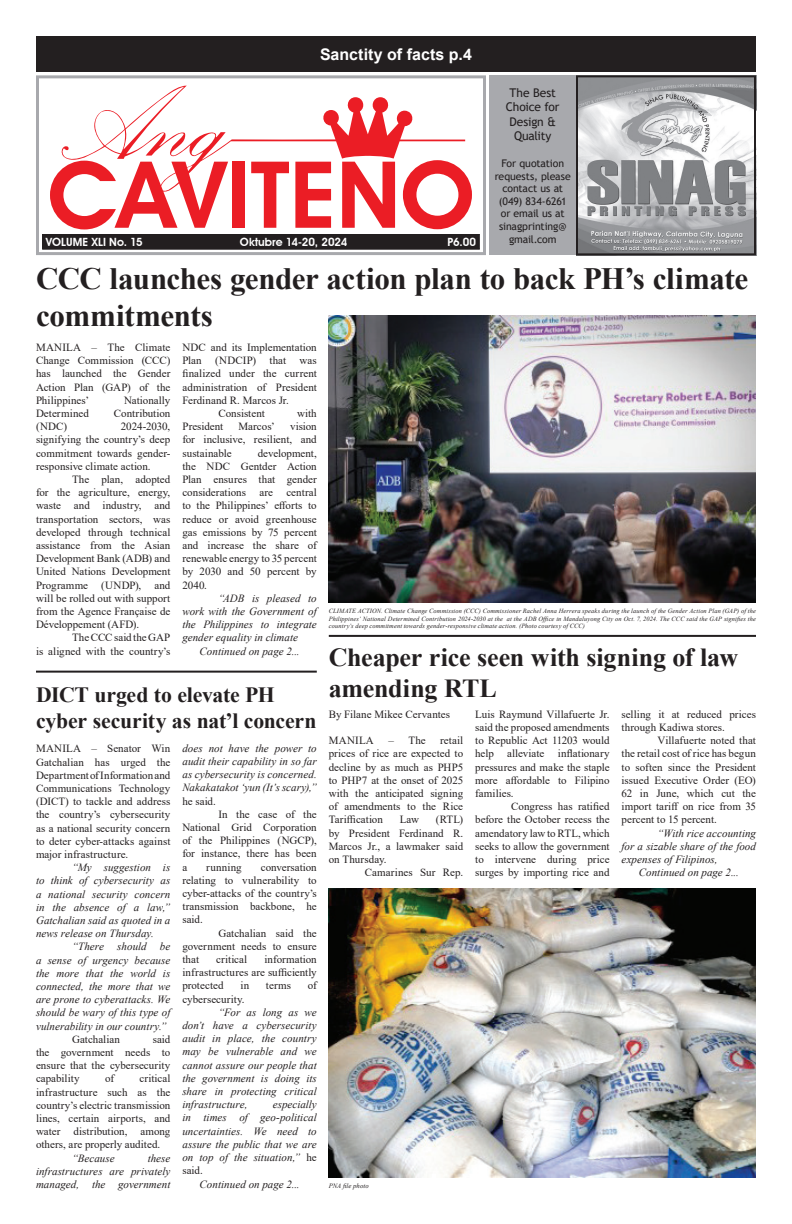
<style>
.page{position:relative;width:792px;height:1224px;background:#fff}
.page>*{position:absolute;margin:0;border:0;box-sizing:border-box;transform-origin:0 0}
.t1{font:700 31px/37.2px "Times New Roman";letter-spacing:-.015em;color:#231f20}
.t2{font:700 26px/31.2px "Times New Roman";letter-spacing:-.01em;color:#231f20}
.t3{font:700 21.7px/26.1px "Times New Roman";letter-spacing:-.01em;color:#231f20}
.t4{font:700 16px "Arial";letter-spacing:.005em;color:#fff}
.t5{font:12px/14.4px "Trebuchet MS";letter-spacing:-.015em;color:#231f20;text-align:center}
.t6{font:600 11.4px "Avant Garde IT Cby BT";color:#fff}
.t7{font:11px/13.2px "Times New Roman";letter-spacing:.005em;color:#231f20;text-align:justify}
.t8{font:italic 11px/13.2px "Times New Roman";color:#231f20;text-align:justify}
.t9{font:10.5px/12.6px "Trebuchet MS";letter-spacing:-.01em;color:#231f20;text-align:center}
.t10{font:italic 6.7px "Times New Roman";letter-spacing:.015em;color:#231f20}
.t11{font:italic 6.4px/7.7px "Times New Roman";letter-spacing:.02em;color:#231f20;text-align:justify}
.s1{font-style:normal}
</style>
<div class="page">
<div style="left:36px;top:75px;width:450px;height:180px;border:3px solid #a8a9ad"></div>
<div style="left:36px;top:36px;width:720px;height:36px;background:#231f20"></div>
<div style="left:43px;top:235px;width:436px;height:14px;background:#231f20"></div>
<div style="left:42px;top:234px;width:438px;height:16px;border:1px solid #231f20"></div>
<div style="left:490px;top:75px;width:86px;height:180px;background:#a8a9ad"></div>
<img style="left:579px;top:78px;width:174px;height:174px">
<div style="left:576px;top:75px;width:180px;height:180px;border:2px solid #231f20"></div>
<img style="left:329px;top:888px;width:427px;height:289px">
<hr style="left:36px;top:671px;width:281px;height:2px;background:#231f20">
<hr style="left:329px;top:635px;width:427px;height:2px;background:#231f20">
<img style="left:329px;top:315px;width:427px;height:288px">
<svg style="left:50px;top:170px;width:44px;height:59px"></svg>
<svg style="left:429px;top:174px;width:43px;height:55px"></svg>
<svg style="left:61px;top:86px;width:404px;height:142px"></svg>
<h3 class="t4" style="left:320px;top:43px;width:153px">Sanctity of facts p.4</h3>
<p class="t6" style="left:46px;top:235px;width:98px">VOLUME XLI No. 15</p>
<p class="t6" style="left:240px;top:235px;width:109px">Oktubre 14-20, 2024</p>
<p class="t6" style="left:448px;top:235px;width:30px">P6.00</p>
<p class="t5" style="left:506px;top:85px;width:55px">The Best<br>Choice for<br>Design &amp;<br>Quality</p>
<p class="t9" style="left:495px;top:157px;width:78px">For quotation requests, please contact us at (049) 834-6261 or email us at sinagprinting@ gmail.com</p>
<h1 class="t1" style="left:36px;top:259px;width:714px">CCC launches gender action plan to back PH’s climate commitments</h1>
<p class="t7" style="left:36px;top:340px;width:136px">MANILA – The Climate Change Commission (CCC) has launched the Gender Action Plan (GAP) of the Philippines’</p>
<p class="t7" style="left:182px;top:340px;width:136px">NDC and its Implementation</p>
<p class="t7" style="left:182px;top:354px;width:136px">Plan (NDCIP) that was</p>
<p class="t7" style="left:182px;top:367px;width:136px">finalized under the current</p>
<p class="t7" style="left:182px;top:380px;width:136px">administration of President</p>
<p class="t7" style="left:182px;top:393px;width:108px">Ferdinand R. Marcos Jr.</p>
<p class="t7" style="left:218px;top:406px;width:48px">Consistent</p>
<p class="t7" style="left:297px;top:406px;width:21px">with</p>
<p class="t7" style="left:182px;top:420px;width:42px">President</p>
<p class="t7" style="left:238px;top:420px;width:38px">Marcos’</p>
<p class="t7" style="left:124px;top:393px;width:48px">Nationally</p>
<p class="t7" style="left:36px;top:406px;width:54px">Determined</p>
<p class="t7" style="left:114px;top:406px;width:58px">Contribution</p>
<p class="t7" style="left:36px;top:420px;width:33px">(NDC)</p>
<p class="t7" style="left:182px;top:420px;width:136px;text-indent:108px">vision for inclusive, resilient, and sustainable</p>
<p class="t7" style="left:36px;top:420px;width:136px;text-indent:85px">2024-2030, signifying the country’s deep commitment towards gender&shy;responsive climate action.</p>
<p class="t7" style="left:36px;top:472px;width:136px;text-indent:36px">The plan, adopted for the agriculture, energy, waste and industry, and transportation sectors, was developed through technical assistance from the Asian Development Bank (ADB) and United Nations Development Programme (UNDP), and will be rolled out with support from the Agence Française de Développement (AFD).</p>
<p class="t7" style="left:36px;top:631px;width:136px;text-align:right">The CCC said the GAP<br>is aligned with the country’s</p>
<p class="t7" style="left:182px;top:446px;width:136px;text-indent:75px">development, the NDC Gentder Action Plan ensures that gender considerations are central to the Philippines’ efforts to reduce or avoid greenhouse gas emissions by 75 percent and increase the share of renewable energy to 35 percent by 2030 and 50 percent by 2040.</p>
<p class="t8" style="left:218px;top:591px;width:100px">“ADB is pleased to</p>
<p class="t8" style="left:182px;top:605px;width:136px">work with the Government of</p>
<p class="t8" style="left:182px;top:618px;width:136px">the Philippines to integrate</p>
<p class="t8" style="left:182px;top:631px;width:117px">gender equality in climate</p>
<p class="t8" style="left:200px;top:644px;width:101px">Continued on page 2...</p>
<h3 class="t3" style="left:36px;top:681px;width:282px">DICT urged to elevate PH cyber security as nat’l concern</h3>
<p class="t7" style="left:36px;top:742px;width:136px">MANILA – Senator Win Gatchalian has urged the Department of Information and Communications Technology (DICT) to tackle and address the country’s cybersecurity as a national security concern to deter cyber-attacks against major infrastructure.</p>
<p class="t8" style="left:36px;top:861px;width:136px;text-indent:36px">“My suggestion is to think of cybersecurity as a national security concern in the absence of a law,” Gatchalian said as quoted in a news release on Thursday.</p>
<p class="t8" style="left:36px;top:940px;width:136px;text-indent:36px">“There should be a sense of urgency because the more that the world is connected, the more that we are prone to cyberattacks. We should be wary of this type of vulnerability in our country.”</p>
<p class="t7" style="left:72px;top:1032px;width:49px">Gatchalian</p>
<p class="t8" style="left:182px;top:741px;width:136px">does not have the power to audit their capability in so far as cybersecurity is concerned.<br>Nakakatakot ‘yun (It’s scary),”</p>
<p class="t7" style="left:182px;top:794px;width:35px">he said.</p>
<p class="t7" style="left:182px;top:807px;width:136px;text-indent:36px">In the case of the National Grid Corporation of the Philippines (NGCP), for instance, there has been a</p>
<p class="t7" style="left:182px;top:860px;width:136px;text-indent:78px">conversation relating to vulnerability to cyber-attacks of the country’s transmission backbone, he said.</p>
<p class="t7" style="left:182px;top:926px;width:136px;text-indent:36px">Gatchalian said the government needs to ensure that</p>
<p class="t7" style="left:206px;top:860px;width:37px">running</p>
<p class="t7" style="left:182px;top:952px;width:136px;text-indent:82px">information infrastructures are sufficiently protected</p>
<p class="t7" style="left:216px;top:952px;width:32px">critical</p>
<p class="t7" style="left:240px;top:979px;width:10px">in</p>
<p class="t7" style="left:266px;top:979px;width:27px">terms</p>
<p class="t7" style="left:308px;top:979px;width:10px">of</p>
<p class="t7" style="left:182px;top:992px;width:64px">cybersecurity.</p>
<p class="t8" style="left:182px;top:1005px;width:136px;text-indent:36px">“For as long as we don’t have a cybersecurity audit in place, the country may be vulnerable and we cannot assure our people that the government is doing its share in protecting critical infrastructure,</p>
<p class="t7" style="left:36px;top:1032px;width:136px;text-indent:117px">said the government needs to ensure that the cybersecurity capability</p>
<p class="t7" style="left:36px;top:1072px;width:136px;text-indent:104px">critical infrastructure such as the country’s electric transmission lines, certain airports, and water distribution, among others, are properly audited.</p>
<p class="t8" style="left:72px;top:1151px;width:44px">“Because</p>
<p class="t7" style="left:105px;top:1072px;width:10px">of</p>
<p class="t8" style="left:182px;top:1098px;width:136px;text-indent:90px">especially in times of geo-political uncertainties. We need to assure the public that we are on top of the situation,” <span class="s1">he said.</span></p>
<p class="t8" style="left:200px;top:1177px;width:101px">Continued on page 2...</p>
<p class="t8" style="left:36px;top:1151px;width:136px;text-indent:112px">these infrastructures are privately managed, the government</p>
<p class="t11" style="left:329px;top:607px;width:429px">CLIMATE ACTION. Climate Change Commission (CCC) Commissioner Rachel Anna Herrera speaks during the launch of the Gender Action Plan (GAP) of the Philippines’ National Determined Contribution 2024-2030 at the at the ADB Office in Mandaluyong City on Oct. 7, 2024. The CCC said the GAP signifies the country’s deep commitment towards gender-responsive climate action. (Photo courtesy of CCC)</p>
<h2 class="t2" style="left:329px;top:641px;width:411px">Cheaper rice seen with signing of law amending RTL</h2>
<p class="t7" style="left:622px;top:707px;width:136px">selling it at reduced prices through Kadiwa stores.</p>
<p class="t7" style="left:622px;top:734px;width:136px;text-indent:36px">Villafuerte noted that the retail cost of rice has begun to soften since the President issued Executive Order (EO)<br>62 in June, which cut the import tariff on rice from 35 percent to 15 percent.</p>
<p class="t8" style="left:622px;top:826px;width:136px;text-indent:36px">“With rice accounting for a sizable share of the food expenses of Filipinos,</p>
<p class="t7" style="left:329px;top:707px;width:123px">By Filane Mikee Cervantes</p>
<p class="t7" style="left:329px;top:734px;width:47px">MANILA</p>
<p class="t7" style="left:388px;top:734px;width:39px">– The</p>
<p class="t7" style="left:475px;top:707px;width:136px">Luis Raymund Villafuerte Jr. said the proposed amendments to Republic Act 11203 would help alleviate inflationary pressures and make the staple more affordable to Filipino families.</p>
<p class="t7" style="left:475px;top:800px;width:136px;text-indent:36px">Congress has ratified before the October recess the amendatory law to RTL, which seeks to allow the government to intervene during price surges by importing rice and</p>
<p class="t7" style="left:329px;top:734px;width:136px;text-indent:111px">retail prices of rice are expected to decline by as much as PHP5 to PHP7 at the onset of 2025 with the anticipated signing of amendments to the Rice Tariffication</p>
<p class="t7" style="left:329px;top:813px;width:136px;text-indent:107px">(RTL) by President Ferdinand R.<br>Marcos Jr., a lawmaker said on Thursday.</p>
<p class="t7" style="left:365px;top:866px;width:100px">Camarines Sur Rep.</p>
<p class="t7" style="left:400px;top:813px;width:21px">Law</p>
<p class="t8" style="left:639px;top:866px;width:101px">Continued on page 2...</p>
<p class="t10" style="left:329px;top:1181px;width:42px">PNA file photo</p>
</div>
